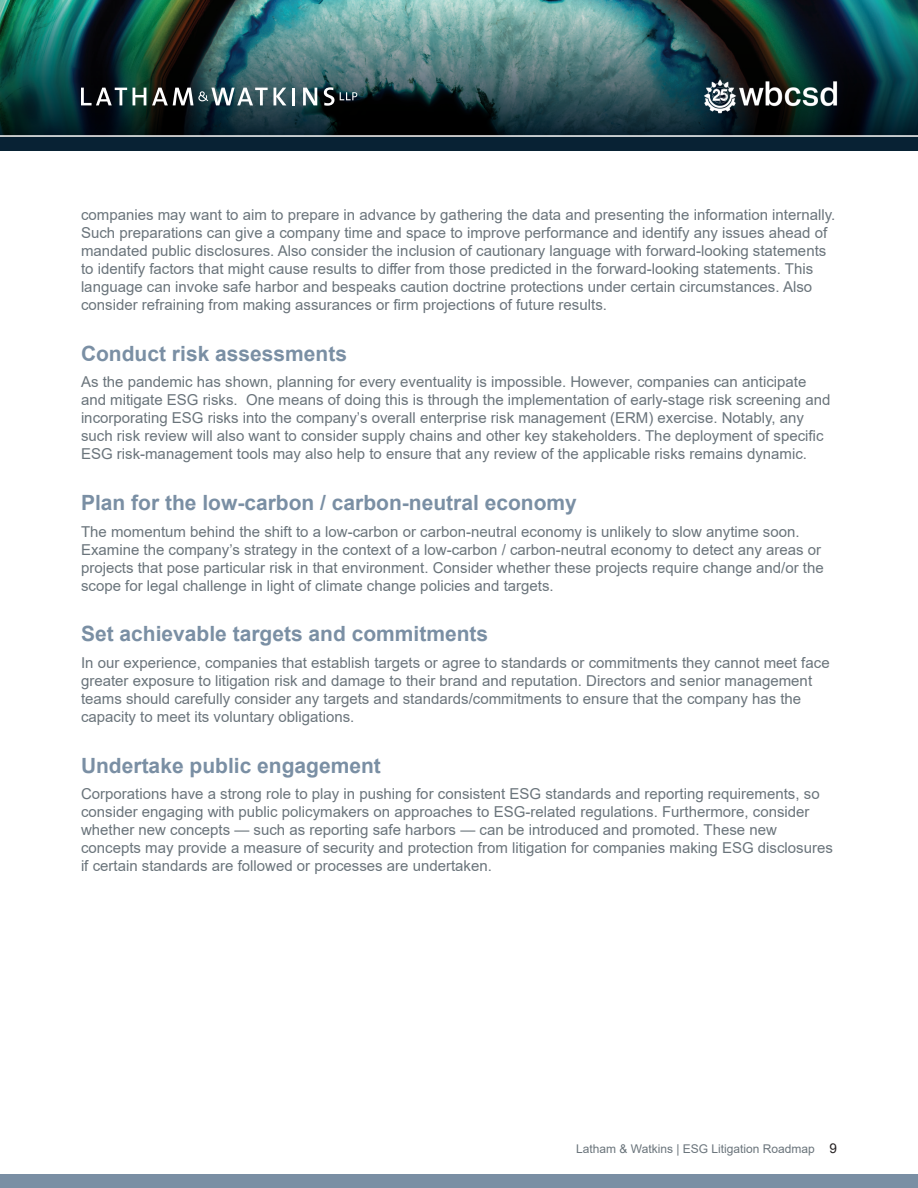
<style>
.page{position:relative;width:918px;height:1188px;background:#fff}
.page>*{position:absolute;margin:0;border:0;box-sizing:border-box;transform-origin:0 0}
.t1{font:700 21px "Arial";color:#7a8fa4}
.t2{font:15px/18px "Arial";color:#6a747b}
.t3{font:12px "Arial";color:#6a747b}
.s1{font-size:13.5px;color:#231f20}
</style>
<div class="page">
<img style="left:0;top:0;width:918px;height:135px">
<div style="left:0;top:137px;width:918px;height:13px;background:#082234"></div>
<div style="left:0;top:1174px;width:918px;height:14px;background:#7a8fa4"></div>
<svg style="left:133px;top:88px;width:13px;height:17px"></svg>
<svg style="left:81px;top:88px;width:46px;height:17px"></svg>
<svg style="left:324px;top:87px;width:10px;height:19px"></svg>
<svg style="left:303px;top:88px;width:14px;height:17px"></svg>
<hr style="left:292px;top:88px;width:3px;height:17px;background:#fff">
<svg style="left:274px;top:88px;width:12px;height:17px"></svg>
<svg style="left:152px;top:88px;width:116px;height:17px"></svg>
<svg style="left:340px;top:92px;width:17px;height:8px"></svg>
<img style="left:692px;top:74px;width:156px;height:42px">
<p class="t2" style="left:81px;top:206px;width:756px">companies may want to aim to prepare in advance by gathering the data and presenting the information internally.<br>Such preparations can give a company time and space to improve performance and identify any issues ahead of mandated public disclosures. Also consider the inclusion of cautionary language with forward-looking statements to identify factors that might cause results to differ from those predicted in the forward-looking statements. This language can invoke safe harbor and bespeaks caution doctrine protections under certain circumstances. Also consider refraining from making assurances or firm projections of future results.</p>
<h1 class="t1" style="left:81px;top:339px;width:268px">Conduct risk assessments</h1>
<p class="t2" style="left:81px;top:373px;width:751px">As the pandemic has shown, planning for every eventuality is impossible. However, companies can anticipate and mitigate ESG risks. One means of doing this is through the implementation of early-stage risk screening and incorporating ESG risks into the company’s overall enterprise risk management (ERM) exercise. Notably, any such risk review will also want to consider supply chains and other key stakeholders. The deployment of specific ESG risk-management tools may also help to ensure that any review of the applicable risks remains dynamic.</p>
<h1 class="t1" style="left:81px;top:488px;width:497px">Plan for the low-carbon / carbon-neutral economy</h1>
<p class="t2" style="left:81px;top:522px;width:744px">The momentum behind the shift to a low-carbon or carbon-neutral economy is unlikely to slow anytime soon.<br>Examine the company’s strategy in the context of a low-carbon / carbon-neutral economy to detect any areas or projects that pose particular risk in that environment. Consider whether these projects require change and/or the scope for legal challenge in light of climate change policies and targets.</p>
<h1 class="t1" style="left:81px;top:619px;width:409px">Set achievable targets and commitments</h1>
<p class="t2" style="left:81px;top:653px;width:750px">In our experience, companies that establish targets or agree to standards or commitments they cannot meet face greater exposure to litigation risk and damage to their brand and reputation. Directors and senior management teams should carefully consider any targets and standards/commitments to ensure that the company has the capacity to meet its voluntary obligations.</p>
<h1 class="t1" style="left:81px;top:750px;width:301px">Undertake public engagement</h1>
<p class="t2" style="left:81px;top:785px;width:753px">Corporations have a strong role to play in pushing for consistent ESG standards and reporting requirements, so consider engaging with public policymakers on approaches to ESG-related regulations. Furthermore, consider whether new concepts — such as reporting safe harbors — can be introduced and promoted. These new concepts may provide a measure of security and protection from litigation for companies making ESG disclosures if certain standards are followed or processes are undertaken.</p>
<p class="t3" style="left:576px;top:1140px;width:262px">Latham &amp; Watkins | ESG Litigation Roadmap <span class="s1">9</span></p>
</div>
